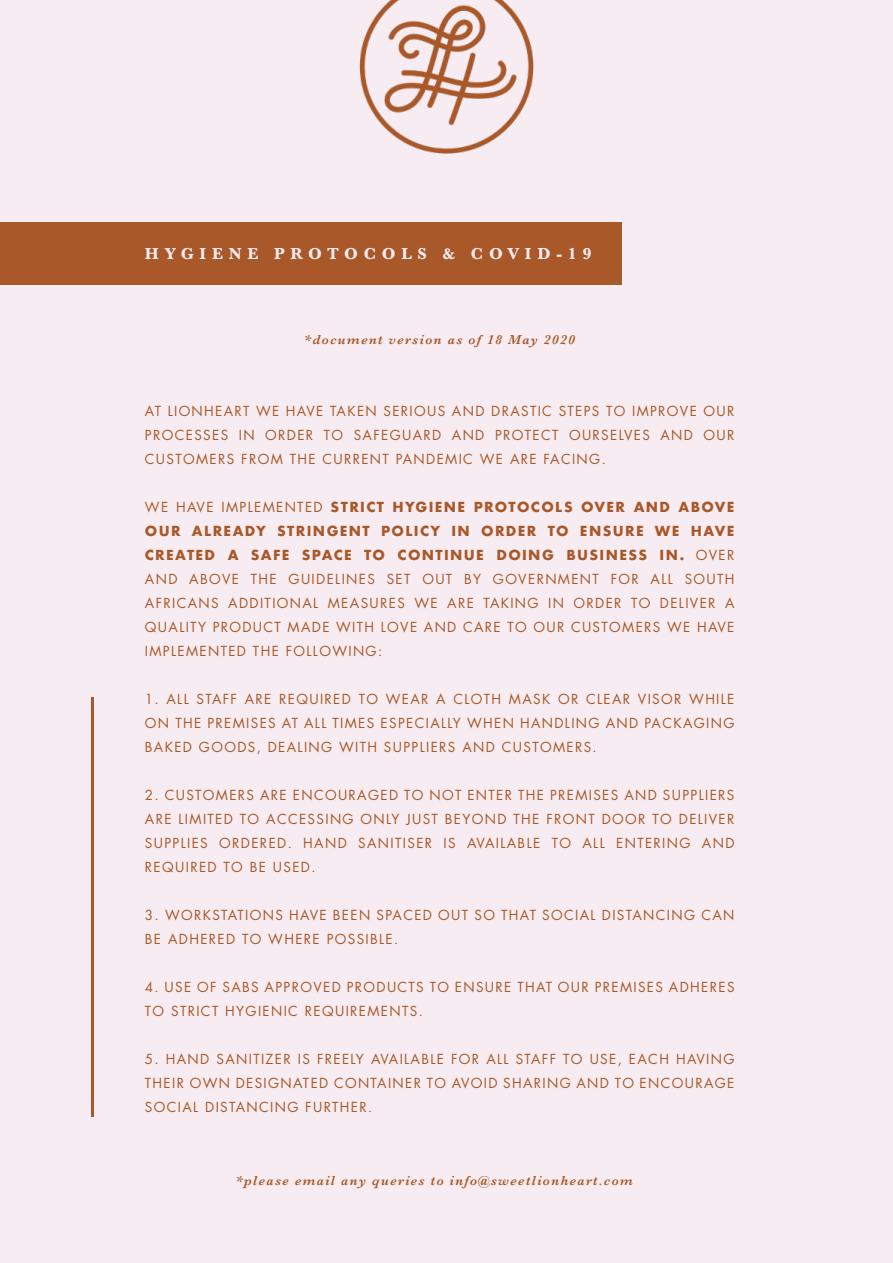
<style>
.page{position:relative;width:893px;height:1263px;background:#f7ecf1}
.page>*{position:absolute;margin:0;border:0;box-sizing:border-box;transform-origin:0 0}
.t1{font:700 16.5px "Baskerville";letter-spacing:.35em;color:#f7ecf1}
.t2{font:13.5px/24px "Futura";letter-spacing:.1em;color:#a95829;text-align:justify}
.t3{font:italic 600 13.5px "Baskerville";letter-spacing:.1em;color:#a95829}
.s1{font-weight:700}
</style>
<div class="page">
<img style="left:359px;top:0;width:175px;height:154px">
<div style="left:0;top:223px;width:621px;height:62px;background:#a95829"></div>
<hr style="left:91px;top:697px;width:2px;height:420px;background:#a95829">
<p class="t1" style="left:145px;top:242px;width:448px">HYGIENE PROTOCOLS &amp; COVID-19</p>
<p class="t3" style="left:304px;top:330px;width:272px">*document version as of 18 May 2020</p>
<p class="t2" style="left:145px;top:399px;width:591px">AT LIONHEART WE HAVE TAKEN SERIOUS AND DRASTIC STEPS TO IMPROVE OUR PROCESSES IN ORDER TO SAFEGUARD AND PROTECT OURSELVES AND OUR CUSTOMERS FROM THE CURRENT PANDEMIC WE ARE FACING.</p>
<p class="t2" style="left:145px;top:495px;width:591px">WE HAVE IMPLEMENTED <span class="s1">STRICT HYGIENE PROTOCOLS OVER AND ABOVE OUR ALREADY STRINGENT POLICY IN ORDER TO ENSURE WE HAVE CREATED A SAFE SPACE TO CONTINUE DOING BUSINESS IN.</span> OVER AND ABOVE THE GUIDELINES SET OUT BY GOVERNMENT FOR ALL SOUTH AFRICANS ADDITIONAL MEASURES WE ARE TAKING IN ORDER TO DELIVER A QUALITY PRODUCT MADE WITH LOVE AND CARE TO OUR CUSTOMERS WE HAVE IMPLEMENTED THE FOLLOWING:</p>
<p class="t2" style="left:145px;top:687px;width:591px">1. ALL STAFF ARE REQUIRED TO WEAR A CLOTH MASK OR CLEAR VISOR WHILE ON THE PREMISES AT ALL TIMES ESPECIALLY WHEN HANDLING AND PACKAGING BAKED GOODS, DEALING WITH SUPPLIERS AND CUSTOMERS.</p>
<p class="t2" style="left:145px;top:783px;width:591px">2. CUSTOMERS ARE ENCOURAGED TO NOT ENTER THE PREMISES AND SUPPLIERS ARE LIMITED TO ACCESSING ONLY JUST BEYOND THE FRONT DOOR TO DELIVER SUPPLIES ORDERED. HAND SANITISER IS AVAILABLE TO ALL ENTERING AND REQUIRED TO BE USED.</p>
<p class="t2" style="left:145px;top:903px;width:591px">3. WORKSTATIONS HAVE BEEN SPACED OUT SO THAT SOCIAL DISTANCING CAN<br>BE ADHERED TO WHERE POSSIBLE.</p>
<p class="t2" style="left:145px;top:975px;width:591px">4. USE OF SABS APPROVED PRODUCTS TO ENSURE THAT OUR PREMISES ADHERES<br>TO STRICT HYGIENIC REQUIREMENTS.</p>
<p class="t2" style="left:145px;top:1047px;width:591px">5. HAND SANITIZER IS FREELY AVAILABLE FOR ALL STAFF TO USE, EACH HAVING THEIR OWN DESIGNATED CONTAINER TO AVOID SHARING AND TO ENCOURAGE SOCIAL DISTANCING FURTHER.</p>
<p class="t3" style="left:236px;top:1171px;width:399px">*please email any queries to info@sweetlionheart.com</p>
</div>
